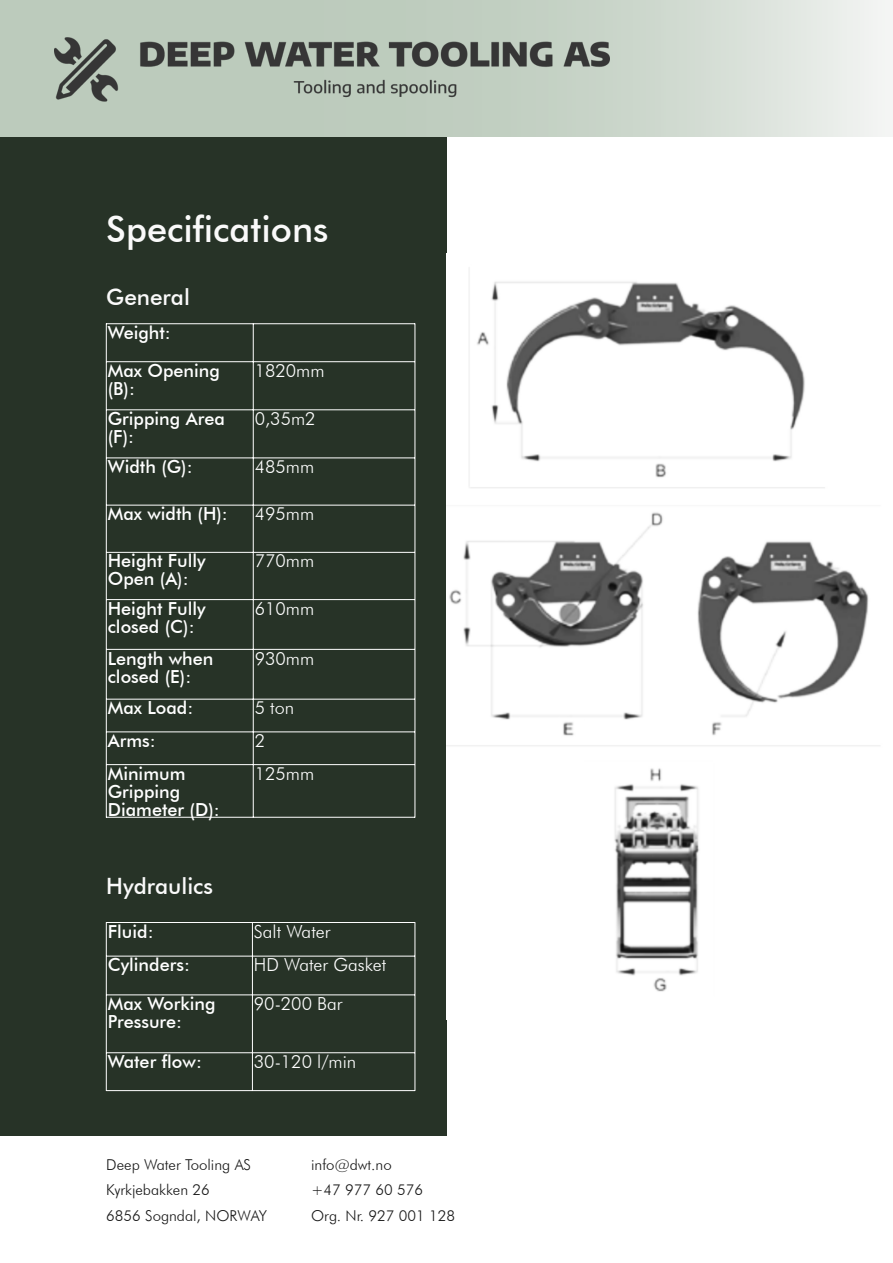
<style>
.page{position:relative;width:893px;height:1263px;background:#fff}
.page>*{position:absolute;margin:0;border:0;box-sizing:border-box;transform-origin:0 0}
.t1{font:500 36px "Futura BT";color:#fafafa}
.t2{font:500 22.5px "Futura BT";color:#fafafa}
.t3{font:500 18px/18px "Futura BT";color:#fff}
.t4{font:300 18px "Futura BT";color:#fff}
.t5{font:300 15px/25.5px "Futura BT";color:#181818}
</style>
<div class="page">
<div style="left:0;top:137px;width:446px;height:998px;background:#273327"></div>
<hr style="left:106px;top:922px;width:1px;height:169px;background:#fff">
<hr style="left:415px;top:922px;width:1px;height:169px;background:#fff">
<hr style="left:252px;top:922px;width:1px;height:168px;background:#fff">
<hr style="left:106px;top:922px;width:309px;height:1px;background:#fff">
<hr style="left:106px;top:956px;width:309px;height:1px;background:#fff">
<hr style="left:106px;top:994px;width:309px;height:1px;background:#fff">
<hr style="left:106px;top:1052px;width:309px;height:1px;background:#fff">
<hr style="left:106px;top:1090px;width:309px;height:1px;background:#fff">
<img style="left:2px;top:0;width:660px;height:154px">
<hr style="left:106px;top:323px;width:1px;height:495px;background:#fff">
<hr style="left:415px;top:323px;width:1px;height:495px;background:#fff">
<hr style="left:253px;top:324px;width:1px;height:493px;background:#fff">
<hr style="left:106px;top:323px;width:309px;height:1px;background:#fff">
<hr style="left:106px;top:361px;width:309px;height:1px;background:#fff">
<hr style="left:106px;top:409px;width:309px;height:1px;background:#fff">
<hr style="left:106px;top:457px;width:309px;height:1px;background:#fff">
<hr style="left:106px;top:505px;width:309px;height:1px;background:#fff">
<hr style="left:106px;top:552px;width:309px;height:1px;background:#fff">
<hr style="left:106px;top:599px;width:309px;height:1px;background:#fff">
<hr style="left:106px;top:649px;width:309px;height:1px;background:#fff">
<hr style="left:106px;top:699px;width:309px;height:1px;background:#fff">
<hr style="left:106px;top:731px;width:309px;height:1px;background:#fff">
<hr style="left:106px;top:764px;width:309px;height:1px;background:#fff">
<hr style="left:106px;top:817px;width:309px;height:1px;background:#fff">
<hr style="left:892px;top:137px;width:1px;height:998px;background:#273327">
<img style="left:446px;top:253px;width:447px;height:766px">
<h1 class="t1" style="left:106px;top:215px;width:224px">Specifications</h1>
<p class="t2" style="left:106px;top:288px;width:85px">General</p>
<p class="t3" style="left:108px;top:315px;width:114px;line-height:38px">Weight:<br>Max Opening</p>
<p class="t3" style="left:108px;top:381px;width:29px">(B):</p>
<p class="t4" style="left:255px;top:363px;width:71px">1820mm</p>
<p class="t3" style="left:108px;top:411px;width:119px">Gripping Area (F):</p>
<p class="t4" style="left:255px;top:411px;width:62px">0,35m2</p>
<p class="t3" style="left:108px;top:459px;width:86px">Width (G):</p>
<p class="t4" style="left:255px;top:459px;width:61px">485mm</p>
<p class="t3" style="left:108px;top:507px;width:122px">Max width (H):</p>
<p class="t4" style="left:255px;top:507px;width:61px">495mm</p>
<p class="t3" style="left:108px;top:554px;width:99px">Height Fully<br>Open (A):</p>
<p class="t4" style="left:255px;top:554px;width:61px">770mm</p>
<p class="t3" style="left:108px;top:601px;width:99px">Height Fully closed (C):</p>
<p class="t4" style="left:255px;top:601px;width:61px">610mm</p>
<p class="t3" style="left:108px;top:651px;width:107px">Length when closed (E):</p>
<p class="t4" style="left:255px;top:651px;width:61px">930mm</p>
<p class="t3" style="left:108px;top:701px;width:87px">Max Load:</p>
<p class="t4" style="left:255px;top:701px;width:41px">5 ton</p>
<p class="t3" style="left:108px;top:733px;width:49px">Arms:</p>
<p class="t4" style="left:255px;top:733px;width:12px">2</p>
<p class="t3" style="left:108px;top:766px;width:113px">Minimum<br>Gripping<br>Diameter (D):</p>
<p class="t4" style="left:255px;top:766px;width:61px">125mm</p>
<p class="t2" style="left:106px;top:877px;width:108px">Hydraulics</p>
<p class="t3" style="left:108px;top:924px;width:47px">Fluid:</p>
<p class="t4" style="left:254px;top:924px;width:78px">Salt Water</p>
<p class="t3" style="left:108px;top:957px;width:84px">Cylinders:</p>
<p class="t4" style="left:254px;top:957px;width:134px">HD Water Gasket</p>
<p class="t3" style="left:108px;top:996px;width:109px">Max Working<br>Pressure:</p>
<p class="t4" style="left:254px;top:996px;width:90px">90-200 Bar</p>
<p class="t3" style="left:108px;top:1054px;width:96px">Water flow:</p>
<p class="t4" style="left:254px;top:1054px;width:104px">30-120 l/min</p>
<p class="t5" style="left:106px;top:1153px;width:162px">Deep Water Tooling AS<br>Kyrkjebakken 26<br>6856 Sogndal, NORWAY</p>
<p class="t5" style="left:311px;top:1153px;width:145px">info@dwt.no<br>+47 977 60 576<br>Org. Nr. 927 001 128</p>
</div>
